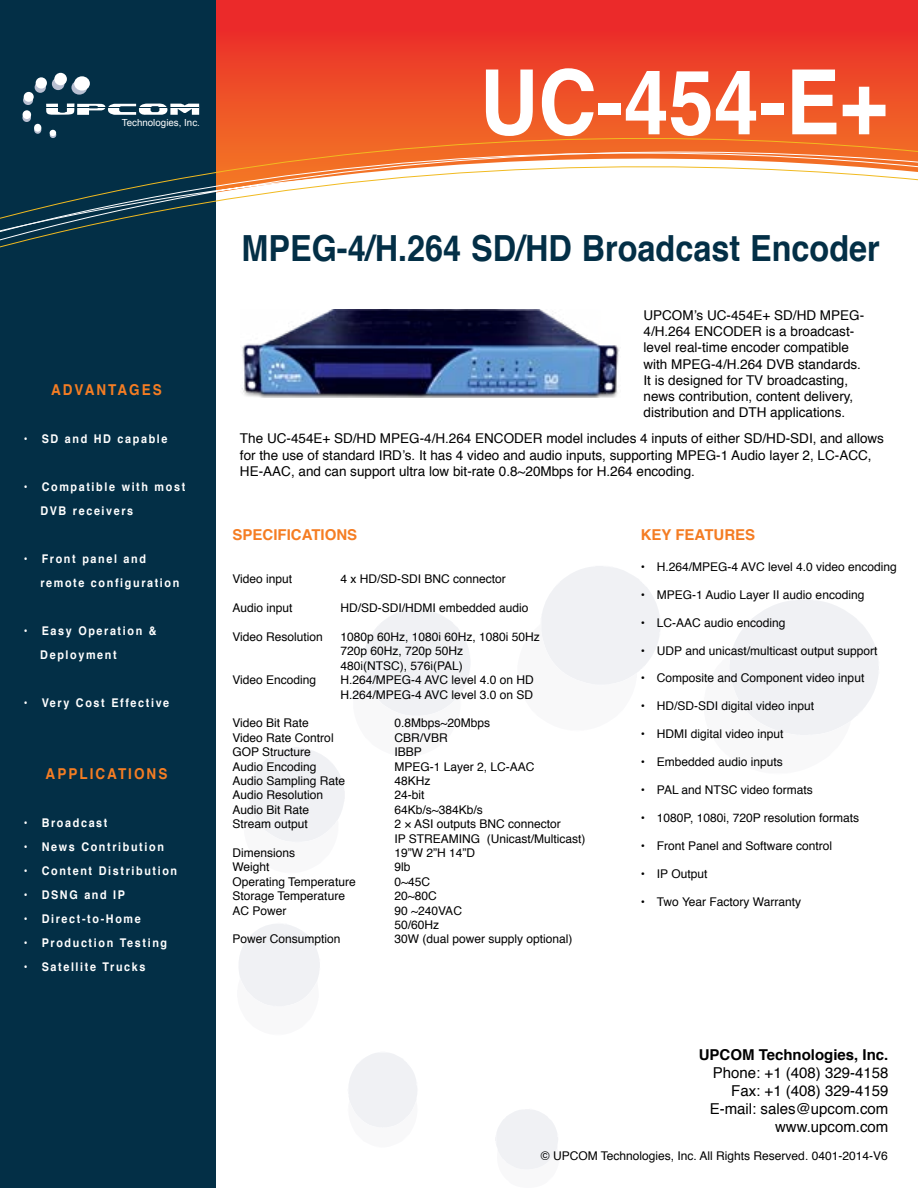
<style>
.page{position:relative;width:918px;height:1188px;background:#fff}
.page>*{position:absolute;margin:0;border:0;box-sizing:border-box;transform-origin:0 0}
.t1{font:700 90px "Helvetica";color:#fff;scale:.9 1}
.t2{font:700 36px "Helvetica";color:#032f46;scale:.9 1}
.t3{font:15px/18px "Helvetica";color:#000;text-align:right}
.t4{font:700 15px "Helvetica";letter-spacing:.15em;color:#f57d23;scale:.9 1}
.t5{font:700 15px "Helvetica";color:#000}
.t6{font:700 15px "Helvetica";color:#f57d23}
.t7{font:700 15px "Helvetica";color:#f47c23}
.t8{font:13.5px/16.2px "Helvetica";color:#000}
.t9{font:12px/14.4px "Helvetica";color:#000}
.t10{font:700 12px/24px "Helvetica";letter-spacing:.15em;color:#fff;scale:.9 1}
.t11{font:9.75px "Arial";color:#fff}
</style>
<div class="page">
<svg style="left:730px;top:600px;width:149px;height:135px"></svg>
<svg style="left:541px;top:566px;width:119px;height:119px"></svg>
<svg style="left:495px;top:1109px;width:63px;height:60px"></svg>
<svg style="left:363px;top:610px;width:107px;height:106px"></svg>
<svg style="left:348px;top:1053px;width:69px;height:75px"></svg>
<svg style="left:250px;top:747px;width:95px;height:95px"></svg>
<svg style="left:239px;top:924px;width:81px;height:82px"></svg>
<div style="left:215px;top:0;width:703px;height:41px;background:#eb2a2a"></div>
<div style="left:0;top:0;width:215px;height:1188px;background:#032f46"></div>
<div style="left:215px;top:41px;width:703px;height:15px;background:#ec3729"></div>
<div style="left:215px;top:56px;width:703px;height:14px;background:#ec4029"></div>
<svg style="left:0;top:70px;width:918px;height:191px"></svg>
<svg style="left:46px;top:103px;width:153px;height:12px"></svg>
<hr style="left:46px;top:107px;width:153px;height:1px;background:#032f46">
<svg style="left:71px;top:80px;width:16px;height:15px"></svg>
<div style="left:52px;top:78px;width:12px;height:12px;background:#b8bfd1;border-radius:50%"></div>
<div style="left:35px;top:82px;width:11px;height:11px;background:#b8bfd1;border-radius:50%"></div>
<svg style="left:23px;top:95px;width:10px;height:10px"></svg>
<svg style="left:22px;top:113px;width:9px;height:9px"></svg>
<svg style="left:34px;top:126px;width:7px;height:8px"></svg>
<div style="left:74px;top:76px;width:16px;height:15px;background:#fff;border-radius:50%"></div>
<div style="left:54px;top:73px;width:13px;height:12px;background:#fff;border-radius:50%"></div>
<div style="left:36px;top:77px;width:11px;height:12px;background:#fff;border-radius:50%"></div>
<div style="left:24px;top:92px;width:10px;height:10px;background:#fff;border-radius:50%"></div>
<div style="left:23px;top:110px;width:8px;height:9px;background:#fff;border-radius:50%"></div>
<div style="left:34px;top:124px;width:7px;height:8px;background:#fff;border-radius:50%"></div>
<svg style="left:50px;top:130px;width:6px;height:8px"></svg>
<img style="left:242px;top:310px;width:377px;height:88px">
<p class="t11" style="left:122px;top:116px;width:80px">Technologies, Inc.</p>
<h1 class="t1" style="left:480px;top:30px;width:454px">UC-454-E+</h1>
<p class="t4" style="left:51px;top:377px;width:125px">ADVANTAGES</p>
<p class="t10" style="left:24px;top:427px;width:161px">• SD and HD capable</p>
<p class="t10" style="left:40px;top:475px;width:163px;text-indent:-16px">• Compatible with most<br>DVB receivers</p>
<p class="t10" style="left:40px;top:547px;width:156px;text-indent:-16px">• Front panel and remote configuration</p>
<p class="t10" style="left:40px;top:619px;width:131px;text-indent:-16px">• Easy Operation &amp;<br>Deployment</p>
<p class="t10" style="left:24px;top:691px;width:163px">• Very Cost Effective</p>
<p class="t4" style="left:46px;top:761px;width:137px">APPLICATIONS</p>
<p class="t10" style="left:24px;top:811px;width:94px">• Broadcast</p>
<p class="t10" style="left:24px;top:835px;width:157px">• News Contribution</p>
<p class="t10" style="left:24px;top:859px;width:172px">• Content Distribution</p>
<p class="t10" style="left:24px;top:883px;width:114px">• DSNG and IP</p>
<p class="t10" style="left:24px;top:907px;width:131px">• Direct-to-Home</p>
<p class="t10" style="left:24px;top:931px;width:161px">• Production Testing</p>
<p class="t10" style="left:24px;top:955px;width:137px">• Satellite Trucks</p>
<h2 class="t2" style="left:242px;top:220px;width:711px">MPEG-4/H.264 SD/HD Broadcast Encoder</h2>
<p class="t8" style="left:644px;top:308px;width:222px">UPCOM’s UC-454E+ SD/HD MPEG-4/H.264 ENCODER is a broadcast&shy;level real-time encoder compatible with MPEG-4/H.264 DVB standards.<br>It is designed for TV broadcasting, news contribution, content delivery, distribution and DTH applications.</p>
<p class="t8" style="left:240px;top:431px;width:646px">The UC-454E+ SD/HD MPEG-4/H.264 ENCODER model includes 4 inputs of either SD/HD-SDI, and allows for the use of standard IRD’s. It has 4 video and audio inputs, supporting MPEG-1 Audio layer 2, LC-ACC,<br>HE-AAC, and can support ultra low bit-rate 0.8~20Mbps for H.264 encoding.</p>
<p class="t6" style="left:232px;top:523px;width:126px">SPECIFICATIONS</p>
<p class="t9" style="left:232px;top:572px;width:61px">Video input</p>
<p class="t9" style="left:340px;top:572px;width:167px">4 x HD/SD-SDI BNC connector</p>
<p class="t9" style="left:232px;top:601px;width:62px">Audio input</p>
<p class="t9" style="left:340px;top:601px;width:190px">HD/SD-SDI/HDMI embedded audio</p>
<p class="t9" style="left:232px;top:630px;width:92px">Video Resolution</p>
<p class="t9" style="left:340px;top:630px;width:201px">1080p 60Hz, 1080i 60Hz, 1080i 50Hz<br>720p 60Hz, 720p 50Hz<br>480i(NTSC), 576i(PAL)</p>
<p class="t9" style="left:232px;top:673px;width:85px">Video Encoding</p>
<p class="t9" style="left:340px;top:673px;width:195px">H.264/MPEG-4 AVC level 4.0 on HD<br>H.264/MPEG-4 AVC level 3.0 on SD</p>
<p class="t9" style="left:232px;top:716px;width:78px">Video Bit Rate</p>
<p class="t9" style="left:394px;top:716px;width:97px">0.8Mbps~20Mbps</p>
<p class="t9" style="left:232px;top:731px;width:103px">Video Rate Control</p>
<p class="t9" style="left:394px;top:731px;width:55px">CBR/VBR</p>
<p class="t9" style="left:232px;top:745px;width:80px">GOP Structure</p>
<p class="t9" style="left:394px;top:745px;width:29px">IBBP</p>
<p class="t9" style="left:232px;top:760px;width:86px">Audio Encoding</p>
<p class="t9" style="left:394px;top:760px;width:142px">MPEG-1 Layer 2, LC-AAC</p>
<p class="t9" style="left:232px;top:774px;width:114px">Audio Sampling Rate</p>
<p class="t9" style="left:394px;top:774px;width:38px">48KHz</p>
<p class="t9" style="left:232px;top:788px;width:92px">Audio Resolution</p>
<p class="t9" style="left:394px;top:788px;width:32px">24-bit</p>
<p class="t9" style="left:232px;top:803px;width:78px">Audio Bit Rate</p>
<p class="t9" style="left:394px;top:803px;width:90px">64Kb/s~384Kb/s</p>
<p class="t9" style="left:232px;top:817px;width:77px">Stream output</p>
<p class="t9" style="left:394px;top:817px;width:193px">2 × ASI outputs BNC connector<br>IP STREAMING (Unicast/Multicast)</p>
<p class="t9" style="left:232px;top:846px;width:64px">Dimensions</p>
<p class="t9" style="left:394px;top:846px;width:82px">19”W 2”H 14”D</p>
<p class="t9" style="left:232px;top:860px;width:39px">Weight</p>
<p class="t9" style="left:394px;top:860px;width:18px">9lb</p>
<p class="t9" style="left:232px;top:875px;width:125px">Operating Temperature</p>
<p class="t9" style="left:394px;top:875px;width:37px">0~45C</p>
<p class="t9" style="left:232px;top:889px;width:114px">Storage Temperature</p>
<p class="t9" style="left:394px;top:889px;width:44px">20~80C</p>
<p class="t9" style="left:232px;top:904px;width:56px">AC Power</p>
<p class="t9" style="left:394px;top:904px;width:69px">90 ~240VAC<br>50/60Hz</p>
<p class="t9" style="left:232px;top:932px;width:110px">Power Consumption</p>
<p class="t9" style="left:394px;top:932px;width:180px">30W (dual power supply optional)</p>
<p class="t7" style="left:641px;top:523px;width:116px">KEY FEATURES</p>
<p class="t9" style="left:641px;top:560px;width:258px">• H.264/MPEG-4 AVC level 4.0 video encoding</p>
<p class="t9" style="left:641px;top:588px;width:225px">• MPEG-1 Audio Layer II audio encoding</p>
<p class="t9" style="left:641px;top:616px;width:146px">• LC-AAC audio encoding</p>
<p class="t9" style="left:641px;top:644px;width:238px">• UDP and unicast/multicast output support</p>
<p class="t9" style="left:641px;top:671px;width:225px">• Composite and Component video input</p>
<p class="t9" style="left:641px;top:699px;width:175px">• HD/SD-SDI digital video input</p>
<p class="t9" style="left:641px;top:727px;width:144px">• HDMI digital video input</p>
<p class="t9" style="left:641px;top:755px;width:144px">• Embedded audio inputs</p>
<p class="t9" style="left:641px;top:783px;width:174px">• PAL and NTSC video formats</p>
<p class="t9" style="left:641px;top:811px;width:220px">• 1080P, 1080i, 720P resolution formats</p>
<p class="t9" style="left:641px;top:839px;width:193px">• Front Panel and Software control</p>
<p class="t9" style="left:641px;top:867px;width:68px">• IP Output</p>
<p class="t9" style="left:641px;top:895px;width:162px">• Two Year Factory Warranty</p>
<p class="t5" style="left:699px;top:1042px;width:191px">UPCOM Technologies, Inc.</p>
<p class="t3" style="left:710px;top:1064px;width:180px">Phone: +1 (408) 329-4158<br>Fax: +1 (408) 329-4159<br>E-mail: sales@upcom.com www.upcom.com</p>
<p class="t9" style="left:541px;top:1149px;width:348px">© UPCOM Technologies, Inc. All Rights Reserved. 0401-2014-V6</p>
</div>
